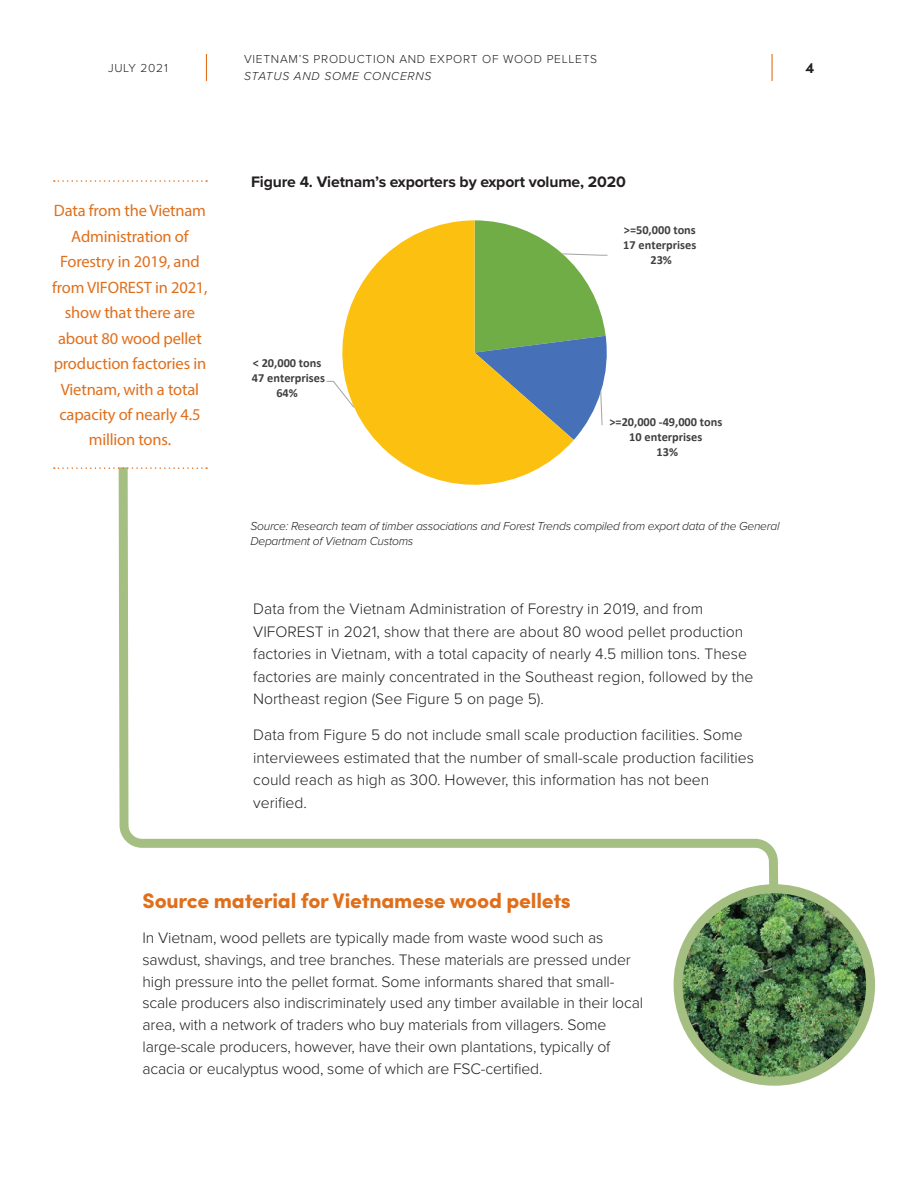
<style>
.page{position:relative;width:918px;height:1188px;background:#fff}
.page>*{position:absolute;margin:0;border:0;box-sizing:border-box;transform-origin:0 0}
.t1{font:900 21px "Sofia Pro";letter-spacing:-.01em;color:#e06f1c}
.t2{font:16.5px/25.5px "Myriad Pro";letter-spacing:-.01em;color:#e06f1c;text-align:center}
.t3{font:300 15.75px/22.5px "Proxima Nova";color:#231f20}
.t4{font:700 15.75px "Proxima Nova";letter-spacing:-.01em;color:#231f20}
.t5{font:700 15px "Sofia Pro";color:#231f20}
.t6{font:700 12.3px/15.1px "Calibri";color:#404040;text-align:center}
.t7{font:italic 300 12px/15px "Proxima Nova";letter-spacing:-.02em;color:#231f20}
.t8{font:300 12px "Proxima Nova";letter-spacing:.06em;color:#231f20}
.t9{font:italic 300 12px "Proxima Nova";letter-spacing:.06em;color:#231f20}
</style>
<div class="page">
<svg style="left:206px;top:54px;width:1px;height:27px"></svg>
<hr style="left:771px;top:54px;width:2px;height:27px;background:#e06f1c">
<svg style="left:326px;top:220px;width:282px;height:238px"></svg>
<svg style="left:118px;top:458px;width:661px;height:628px"></svg>
<img style="left:678px;top:891px;width:193px;height:188px">
<div style="left:674px;top:884px;width:201px;height:202px;border:9px solid #a5be82;border-radius:50%"></div>
<svg style="left:54px;top:180px;width:153px;height:2px"></svg>
<svg style="left:54px;top:467px;width:153px;height:2px"></svg>
<p class="t8" style="left:244px;top:51px;width:355px">VIETNAM’S PRODUCTION AND EXPORT OF WOOD PELLETS</p>
<p class="t9" style="left:244px;top:67px;width:189px">STATUS AND SOME CONCERNS</p>
<p class="t8" style="left:108px;top:59px;width:61px">JULY 2021</p>
<p class="t5" style="left:806px;top:56px;width:10px">4</p>
<p class="t2" style="left:52px;top:198px;width:157px">Data from the Vietnam<br>Administration of<br>Forestry in 2019, and from VIFOREST in 2021, show that there are about 80 wood pellet production factories in<br>Vietnam, with a total capacity of nearly 4.5 million tons.</p>
<p class="t4" style="left:251px;top:170px;width:376px">Figure 4. Vietnam’s exporters by export volume, 2020</p>
<p class="t6" style="left:252px;top:355px;width:75px">&lt; 20,000 tons<br>47 enterprises<br>64%</p>
<p class="t6" style="left:623px;top:222px;width:75px">&gt;=50,000 tons<br>17 enterprises<br>23%</p>
<p class="t6" style="left:609px;top:414px;width:115px">&gt;=20,000 -49,000 tons<br>10 enterprises<br>13%</p>
<p class="t7" style="left:250px;top:518px;width:531px">Source: Research team of timber associations and Forest Trends compiled from export data of the General<br>Department of Vietnam Customs</p>
<p class="t3" style="left:253px;top:597px;width:502px">Data from the Vietnam Administration of Forestry in 2019, and from VIFOREST in 2021, show that there are about 80 wood pellet production factories in Vietnam, with a total capacity of nearly 4.5 million tons. These factories are mainly concentrated in the Southeast region, followed by the Northeast region (See Figure 5 on page 5).</p>
<p class="t3" style="left:253px;top:723px;width:502px">Data from Figure 5 do not include small scale production facilities. Some interviewees estimated that the number of small-scale production facilities could reach as high as 300. However, this information has not been verified.</p>
<h1 class="t1" style="left:143px;top:884px;width:430px">Source material for Vietnamese wood pellets</h1>
<p class="t3" style="left:143px;top:926px;width:502px;line-height:21.8px">In Vietnam, wood pellets are typically made from waste wood such as sawdust, shavings, and tree branches. These materials are pressed under high pressure into the pellet format. Some informants shared that small&shy;scale producers also indiscriminately used any timber available in their local area, with a network of traders who buy materials from villagers. Some large-scale producers, however, have their own plantations, typically of acacia or eucalyptus wood, some of which are FSC-certified.</p>
</div>
